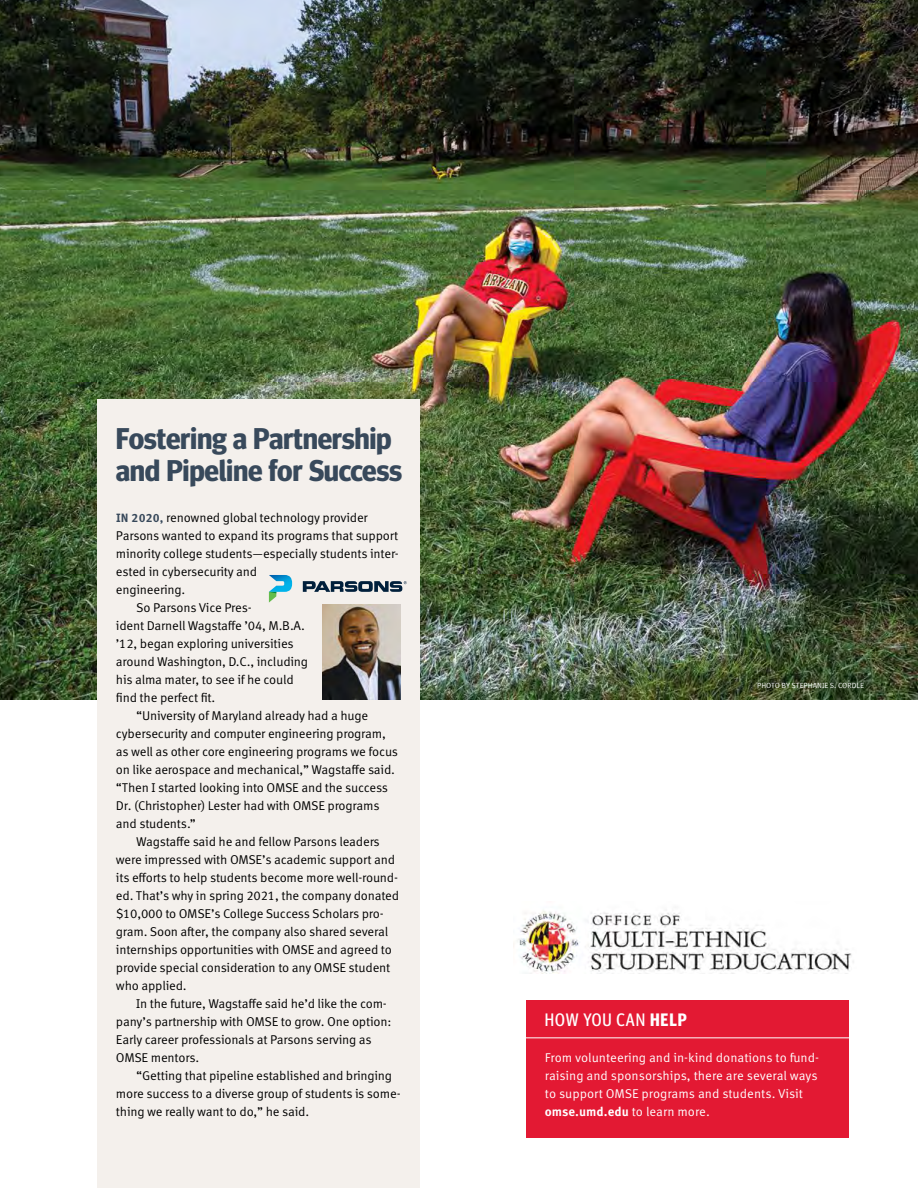
<style>
.page{position:relative;width:918px;height:1188px;background:#fff}
.page>*{position:absolute;margin:0;border:0;box-sizing:border-box;transform-origin:0 0}
.t1{font:700 30px/31.5px "Meta Headline Pro";letter-spacing:-.01em;color:#38495b}
.t2{font:condensed 18px "Meta Headline Pro";letter-spacing:.05em;color:#fff}
.t3{font:12.75px "Meta Correspondence Pro";letter-spacing:-.015em;color:#000}
.t4{font:12.75px/18px "Meta Correspondence Pro";color:#fff}
.t5{font:7.5px "Meta Correspondence Pro";color:#fff}
.s1{font-weight:700;font-size:12px;color:#38495b}
.s2{font-weight:700}
</style>
<div class="page">
<img style="left:0;top:0;width:918px;height:700px">
<div style="left:97px;top:400px;width:322px;height:788px;background:#f4f0ec"></div>
<div style="left:526px;top:1000px;width:322px;height:137px;background:#e31933"></div>
<hr style="left:516px;top:1037px;width:352px;height:1px;background:#fff">
<img style="left:518px;top:910px;width:336px;height:63px">
<img style="left:322px;top:605px;width:79px;height:95px">
<svg style="left:269px;top:575px;width:23px;height:28px"></svg>
<svg style="left:303px;top:581px;width:104px;height:11px"></svg>
<h1 class="t1" style="left:116px;top:421px;width:287px">Fostering a Partnership and Pipeline for Success</h1>
<p class="t3" style="left:116px;top:508px;width:253px"><span class="s1">IN 2020,</span> renowned global technology provider</p>
<p class="t3" style="left:116px;top:526px;width:284px">Parsons wanted to expand its programs that support</p>
<p class="t3" style="left:116px;top:544px;width:284px">minority college students—especially students inter-</p>
<p class="t3" style="left:116px;top:562px;width:143px">ested in cybersecurity and</p>
<p class="t3" style="left:116px;top:580px;width:71px">engineering.</p>
<p class="t3" style="left:136px;top:598px;width:117px">So Parsons Vice Pres-</p>
<p class="t3" style="left:116px;top:616px;width:190px">ident Darnell Wagstaffe ’04, M.B.A.</p>
<p class="t3" style="left:116px;top:634px;width:179px">’12, began exploring universities</p>
<p class="t3" style="left:116px;top:652px;width:194px">around Washington, D.C., including</p>
<p class="t3" style="left:116px;top:670px;width:179px">his alma mater, to see if he could</p>
<p class="t3" style="left:116px;top:688px;width:101px">find the perfect fit.</p>
<p class="t3" style="left:136px;top:706px;width:233px">“University of Maryland already had a huge</p>
<p class="t3" style="left:116px;top:724px;width:271px">cybersecurity and computer engineering program,</p>
<p class="t3" style="left:116px;top:742px;width:284px">as well as other core engineering programs we focus</p>
<p class="t3" style="left:116px;top:760px;width:281px">on like aerospace and mechanical,” Wagstaffe said.</p>
<p class="t3" style="left:116px;top:778px;width:274px">“Then I started looking into OMSE and the success</p>
<p class="t3" style="left:116px;top:796px;width:265px">Dr. (Christopher) Lester had with OMSE programs</p>
<p class="t3" style="left:116px;top:814px;width:81px">and students.”</p>
<p class="t3" style="left:136px;top:832px;width:245px">Wagstaffe said he and fellow Parsons leaders</p>
<p class="t3" style="left:116px;top:850px;width:281px">were impressed with OMSE’s academic support and</p>
<p class="t3" style="left:116px;top:868px;width:284px">its efforts to help students become more well-round-</p>
<p class="t3" style="left:116px;top:886px;width:285px">ed. That’s why in spring 2021, the company donated</p>
<p class="t3" style="left:116px;top:904px;width:269px">$10,000 to OMSE’s College Success Scholars pro-</p>
<p class="t3" style="left:116px;top:922px;width:274px">gram. Soon after, the company also shared several</p>
<p class="t3" style="left:116px;top:940px;width:277px">internships opportunities with OMSE and agreed to</p>
<p class="t3" style="left:116px;top:958px;width:276px">provide special consideration to any OMSE student</p>
<p class="t3" style="left:116px;top:976px;width:72px">who applied.</p>
<p class="t3" style="left:136px;top:994px;width:252px">In the future, Wagstaffe said he’d like the com-</p>
<p class="t3" style="left:116px;top:1012px;width:277px">pany’s partnership with OMSE to grow. One option:</p>
<p class="t3" style="left:116px;top:1030px;width:257px">Early career professionals at Parsons serving as</p>
<p class="t3" style="left:116px;top:1048px;width:85px">OMSE mentors.</p>
<p class="t3" style="left:136px;top:1066px;width:257px">“Getting that pipeline established and bringing</p>
<p class="t3" style="left:116px;top:1084px;width:286px">more success to a diverse group of students is some-</p>
<p class="t3" style="left:116px;top:1102px;width:195px">thing we really want to do,” he said.</p>
<p class="t5" style="left:757px;top:680px;width:108px">PHOTO BY STEPHANIE S. CORDLE</p>
<h2 class="t2" style="left:545px;top:1007px;width:143px">HOW YOU CAN <span class="s2">HELP</span></h2>
<p class="t4" style="left:545px;top:1047px;width:276px">From volunteering and in-kind donations to fund&shy;raising and sponsorships, there are several ways to support OMSE programs and students. Visit <span class="s2">omse.umd.edu</span> to learn more.</p>
</div>
